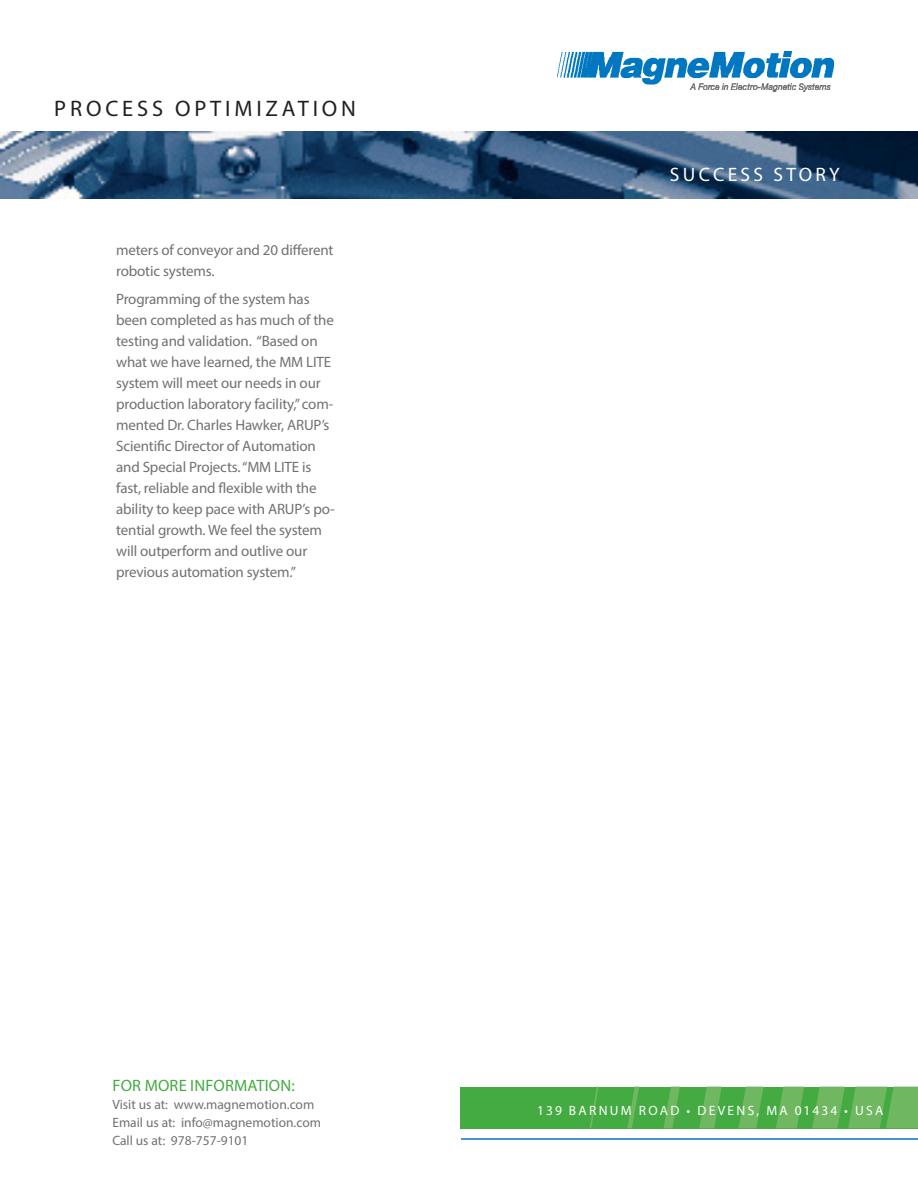
<style>
.page{position:relative;width:918px;height:1188px;background:#fff}
.page>*{position:absolute;margin:0;border:0;box-sizing:border-box;transform-origin:0 0}
.t1{font:22.5px "Myriad Pro";letter-spacing:.17em;color:#231f20}
.t2{font:19.5px "Myriad Pro";letter-spacing:.17em;color:#fff}
.t3{font:16.5px "Myriad Pro";letter-spacing:.01em;color:#44aa42}
.t4{font:15px/21px "Myriad Pro";letter-spacing:-.01em;color:#717074}
.t5{font:13.5px "Myriad Pro";color:#717074}
.t6{font:13.5px "Myriad Pro";letter-spacing:.17em;color:#fff}
</style>
<div class="page">
<img style="left:558px;top:51px;width:275px;height:40px">
<div style="left:461px;top:1087px;width:457px;height:41px;background:#44aa42"></div>
<svg style="left:663px;top:1087px;width:17px;height:41px"></svg>
<svg style="left:699px;top:1087px;width:23px;height:41px"></svg>
<svg style="left:738px;top:1087px;width:26px;height:41px"></svg>
<svg style="left:776px;top:1087px;width:28px;height:41px"></svg>
<svg style="left:590px;top:1087px;width:9px;height:41px"></svg>
<svg style="left:627px;top:1087px;width:12px;height:41px"></svg>
<svg style="left:812px;top:1087px;width:106px;height:41px"></svg>
<hr style="left:461px;top:1138px;width:457px;height:2px;background:#0077c0">
<img style="left:0;top:132px;width:918px;height:67px">
<p class="t1" style="left:54px;top:95px;width:303px">PROCESS OPTIMIZATION</p>
<p class="t4" style="left:116px;top:240px;width:219px">meters of conveyor and 20 different robotic systems.</p>
<p class="t4" style="left:116px;top:288px;width:220px">Programming of the system has been completed as has much of the testing and validation. “Based on what we have learned, the MM LITE system will meet our needs in our production laboratory facility,” com&shy;mented Dr. Charles Hawker, ARUP’s Scientific Director of Automation and Special Projects. “MM LITE is fast, reliable and flexible with the ability to keep pace with ARUP’s po&shy;tential growth. We feel the system will outperform and outlive our previous automation system.”</p>
<p class="t2" style="left:670px;top:163px;width:171px">SUCCESS STORY</p>
<p class="t3" style="left:113px;top:1075px;width:184px">FOR MORE INFORMATION:</p>
<p class="t5" style="left:112px;top:1096px;width:203px">Visit us at: www.magnemotion.com</p>
<p class="t5" style="left:112px;top:1114px;width:210px">Email us at: info@magnemotion.com</p>
<p class="t5" style="left:112px;top:1132px;width:138px">Call us at: 978-757-9101</p>
<p class="t6" style="left:537px;top:1102px;width:348px">139 BARNUM ROAD • DEVENS, MA 01434 • USA</p>
</div>
